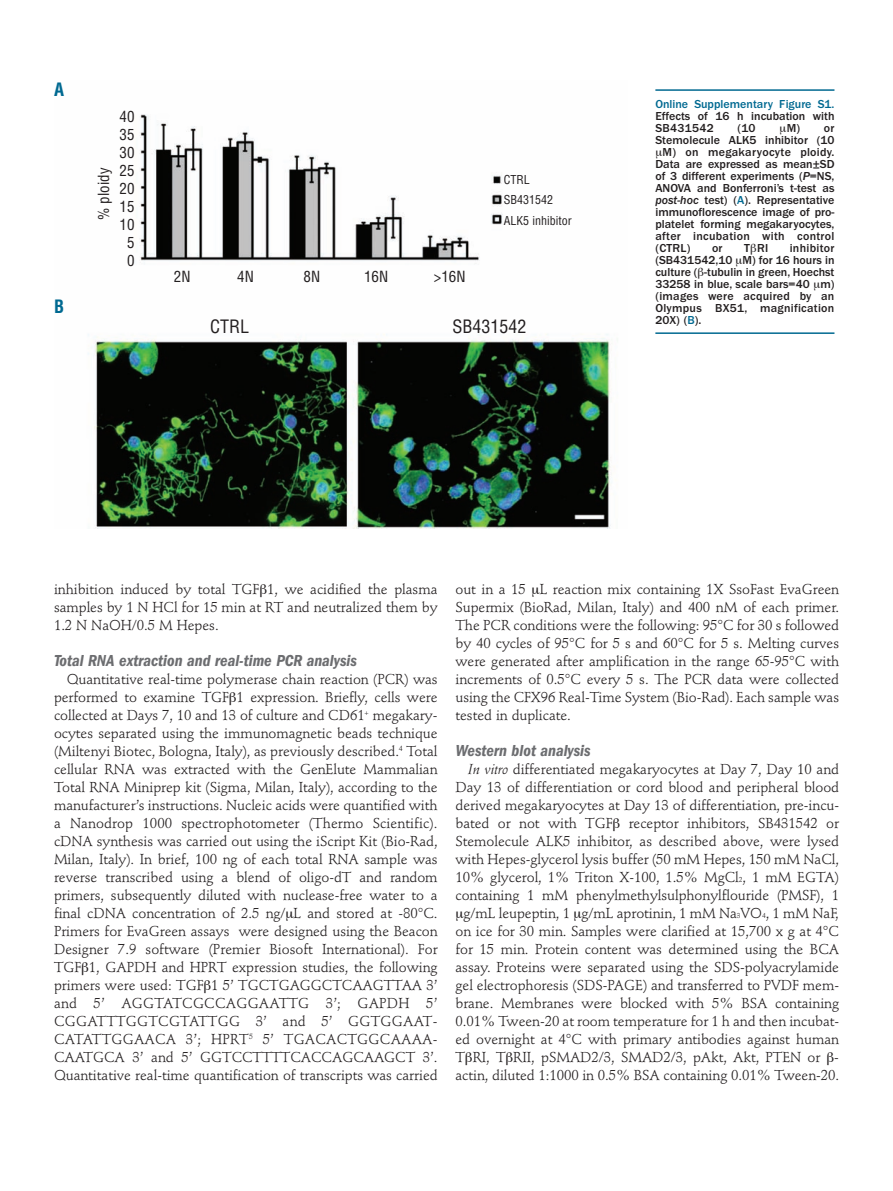
<style>
.page{position:relative;width:893px;height:1191px;background:#fff}
.page>*{position:absolute;margin:0;border:0;box-sizing:border-box;transform-origin:0 0}
.t1{font:condensed 18px "Helvetica";color:#231f20}
.t2{font:700 condensed 18px "Helvetica";color:#006991}
.t3{font:italic 600 condensed 16.5px "Franklin Gothic";color:#6c6d70}
.t4{font:condensed 15px/18px "Helvetica";color:#231f20;text-align:center}
.t5{font:14.25px/18px "Stempel Schneidler";letter-spacing:-.005em;color:#231f20;text-align:justify}
.t6{font:500 12px/12px "Franklin Gothic";color:#231f20}
.t7{font:500 12px "Franklin Gothic";letter-spacing:.025em;color:#231f20}
.t8{font:500 12px "Franklin Gothic";color:#006991}
.t9{font:condensed 12px/19.5px "Helvetica";color:#231f20}
.s1{font-style:italic}
.s2{color:#006991}
.s3{font-size:7.2px}
</style>
<div class="page">
<img style="left:88px;top:114px;width:523px;height:414px">
<hr style="left:655px;top:89px;width:179px;height:2px;background:#006991">
<hr style="left:655px;top:332px;width:179px;height:2px;background:#006991">
<p class="t2" style="left:54px;top:80px;width:12px">A</p>
<p class="t2" style="left:54px;top:296px;width:12px">B</p>
<p class="t4" style="left:95px;top:220px;width:54px;rotate:-90deg">% ploidy</p>
<p class="t4" style="left:119px;top:108px;width:16px">40<br>35<br>30<br>25<br>20<br>15<br>10<br>5<br>0</p>
<p class="t9" style="left:504px;top:170px;width:51px">CTRL<br>SB431542</p>
<p class="t4" style="left:174px;top:268px;width:18px">2N</p>
<p class="t4" style="left:237px;top:268px;width:18px">4N</p>
<p class="t4" style="left:304px;top:268px;width:18px">8N</p>
<p class="t4" style="left:364px;top:268px;width:26px">16N</p>
<p class="t4" style="left:434px;top:268px;width:33px">&gt;16N</p>
<p class="t9" style="left:504px;top:211px;width:69px">ALK5 inhibitor</p>
<p class="t1" style="left:210px;top:317px;width:41px">CTRL</p>
<p class="t1" style="left:452px;top:317px;width:76px">SB431542</p>
<p class="t8" style="left:655px;top:100px;width:181px">Online Supplementary Figure S1.</p>
<p class="t6" style="left:655px;top:111px;width:181px">Effects of 16 h incubation with<br>SB431542</p>
<p class="t6" style="left:737px;top:123px;width:20px">(10</p>
<p class="t6" style="left:787px;top:123px;width:49px">M) or</p>
<p class="t6" style="left:655px;top:135px;width:181px">Stemolecule ALK5 inhibitor (10</p>
<p class="t7" style="left:663px;top:148px;width:173px">M) on megakaryocyte ploidy.</p>
<p class="t6" style="left:655px;top:159px;width:181px">Data are expressed as mean±SD</p>
<p class="t6" style="left:655px;top:171px;width:181px">of 3 different experiments (<span class="s1">P</span>=NS,</p>
<p class="t6" style="left:655px;top:183px;width:181px">ANOVA and Bonferroni’s t-test as</p>
<p class="t6" style="left:655px;top:195px;width:181px"><span class="s1">post-hoc</span> test) (<span class="s2">A</span>). Representative</p>
<p class="t6" style="left:655px;top:207px;width:181px">immunoflorescence image of pro-</p>
<p class="t6" style="left:655px;top:219px;width:181px">platelet forming megakaryocytes,</p>
<p class="t7" style="left:655px;top:232px;width:180px">after incubation with control</p>
<p class="t6" style="left:655px;top:243px;width:37px">(CTRL)</p>
<p class="t6" style="left:712px;top:243px;width:12px">or</p>
<p class="t6" style="left:744px;top:243px;width:26px">T RI</p>
<p class="t6" style="left:655px;top:243px;width:181px;text-align:justify;text-indent:134px">inhibitor (SB431542,10 M) for 16 hours in culture ( -tubulin in green, Hoechst 33258 in blue, scale bars=40 m) (images were acquired by an Olympus BX51, magnification 20X) (<span class="s2">B</span>).</p>
<p class="t5" style="left:54px;top:582px;width:385px">inhibition induced by total TGF 1, we acidified the plasma samples by 1 N HCl for 15 min at RT and neutralized them by 1.2 N NaOH/0.5 M Hepes.</p>
<p class="t3" style="left:54px;top:654px;width:304px">Total RNA extraction and real-time PCR analysis</p>
<p class="t5" style="left:54px;top:672px;width:385px;text-indent:13px">Quantitative real-time polymerase chain reaction (PCR) was performed to examine TGF 1 expression. Briefly, cells were collected at Days 7, 10 and 13 of culture and CD61<sup>+</sup> megakary&shy;ocytes separated using the immunomagnetic beads technique (Miltenyi Biotec, Bologna, Italy), as previously described.<sup>4</sup> Total cellular RNA was extracted with the GenElute Mammalian Total RNA Miniprep kit (Sigma, Milan, Italy), according to the manufacturer’s instructions. Nucleic acids were quantified with a Nanodrop 1000 spectrophotometer (Thermo Scientific). cDNA synthesis was carried out using the iScript Kit (Bio-Rad, Milan, Italy). In brief, 100 ng of each total RNA sample was reverse transcribed using a blend of oligo-dT and random primers, subsequently diluted with nuclease-free water to a final cDNA concentration of 2.5 ng/ L and stored at -80°C.<br>Primers for EvaGreen assays were designed using the Beacon Designer 7.9 software (Premier Biosoft International). For TGF 1, GAPDH and HPRT expression studies, the following primers were used: TGF 1 5’ TGCTGAGGCTCAAGTTAA 3’ and 5’ AGGTATCGCCAGGAATTG 3’; GAPDH 5’ CGGATTTGGTCGTATTGG 3’ and 5’ GGTGGAAT-CATATTGGAACA 3’; HPRT<sup>5</sup> 5’ TGACACTGGCAAAA-CAATGCA 3’ and 5’ GGTCCTTTTCACCAGCAAGCT 3’.<br>Quantitative real-time quantification of transcripts was carried</p>
<p class="t5" style="left:455px;top:582px;width:385px">out in a 15 L reaction mix containing 1X SsoFast EvaGreen Supermix (BioRad, Milan, Italy) and 400 nM of each primer.<br>The PCR conditions were the following: 95°C for 30 s followed by 40 cycles of 95°C for 5 s and 60°C for 5 s. Melting curves were generated after amplification in the range 65-95°C with increments of 0.5°C every 5 s. The PCR data were collected using the CFX96 Real-Time System (Bio-Rad). Each sample was tested in duplicate.</p>
<p class="t3" style="left:455px;top:744px;width:137px">Western blot analysis</p>
<p class="t5" style="left:455px;top:762px;width:385px;text-align:right"><span class="s1">In vitro</span> differentiated megakaryocytes at Day 7, Day 10 and Day 13 of differentiation or cord blood and peripheral blood derived megakaryocytes at Day 13 of differentiation, pre-incu&shy;bated or not with TGF receptor inhibitors, SB431542 or Stemolecule ALK5 inhibitor, as described above, were lysed with Hepes-glycerol lysis buffer (50 mM Hepes, 150 mM NaCl, 10% glycerol, 1% Triton X-100, 1.5% MgCl<span class="s3">2</span>, 1 mM EGTA) containing 1 mM phenylmethylsulphonylflouride (PMSF), 1 g/mL leupeptin, 1 g/mL aprotinin, 1 mM Na<span class="s3">3</span>VO<span class="s3">4</span>, 1 mM NaF, on ice for 30 min. Samples were clarified at 15,700 x g at 4°C for 15 min. Protein content was determined using the BCA assay. Proteins were separated using the SDS-polyacrylamide gel electrophoresis (SDS-PAGE) and transferred to PVDF mem&shy;brane. Membranes were blocked with 5% BSA containing 0.01% Tween-20 at room temperature for 1 h and then incubat&shy;ed overnight at 4°C with primary antibodies against human T RI, T RII, pSMAD2/3, SMAD2/3, pAkt, Akt, PTEN or - actin, diluted 1:1000 in 0.5% BSA containing 0.01% Tween-20.</p>
</div>
